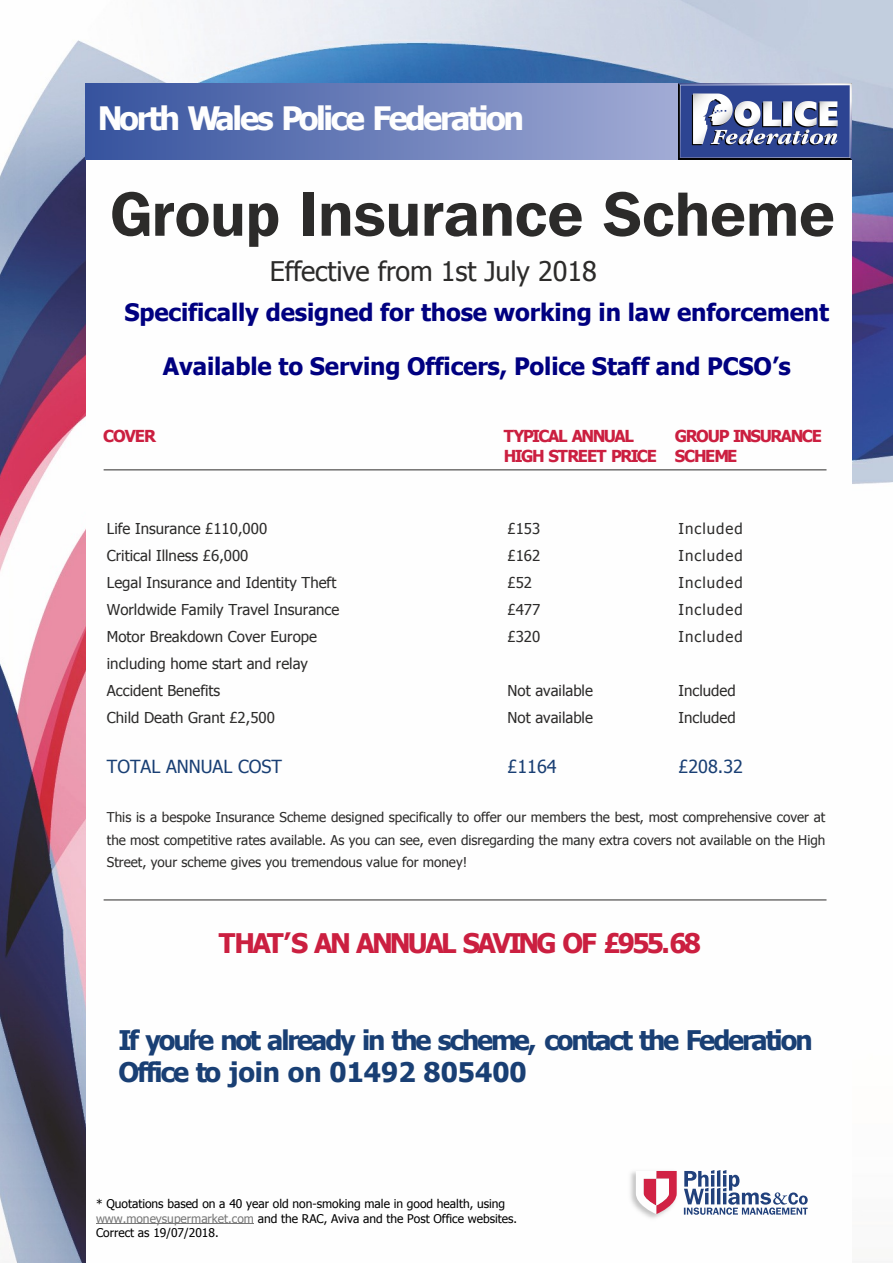
<style>
.page{position:relative;width:893px;height:1263px;background:#fff}
.page>*{position:absolute;margin:0;border:0;box-sizing:border-box;transform-origin:0 0}
.t1{font:700 32.25px "Tahoma";letter-spacing:-.075em;color:#fefefe}
.t2{font:700 27px/32.5px "Tahoma";letter-spacing:-.075em;color:#193f74}
.t3{font:700 27px "Tahoma";letter-spacing:-.1em;color:#cb1f40}
.t4{font:27px "Tahoma";letter-spacing:-.005em;color:#2c2b2a}
.t5{font:700 24px "Tahoma";letter-spacing:-.005em;color:#000080}
.t6{font:18px "Tahoma";color:#193f74}
.t7{font:700 16.5px/19.5px "Tahoma";letter-spacing:-.08em;color:#cb1f40}
.t8{font:15px/27px "Tahoma";color:#2c2b2a}
.t9{font:15px "Tahoma";letter-spacing:.07em;color:#2c2b2a}
.t10{font:13.5px/22.5px "Tahoma";color:#2c2b2a;text-align:justify}
.t11{font:12px/14.4px "Tahoma";color:#000}
.s1{color:#777}
</style>
<div class="page">
<img style="left:0;top:0;width:893px;height:1263px">
<div style="left:86px;top:84px;width:765px;height:1179px;background:#fefefe"></div>
<img style="left:630px;top:1170px;width:54px;height:48px">
<svg style="left:636px;top:1171px;width:41px;height:43px"></svg>
<svg style="left:684px;top:1170px;width:124px;height:45px"></svg>
<svg style="left:86px;top:84px;width:592px;height:76px;background:#6b7fb9"></svg>
<hr style="left:104px;top:469px;width:722px;height:1px;background:#2c2b2a">
<hr style="left:104px;top:899px;width:722px;height:1px;background:#2c2b2a">
<svg style="left:112px;top:192px;width:37px;height:44px"></svg>
<svg style="left:155px;top:203px;width:87px;height:34px"></svg>
<svg style="left:249px;top:203px;width:29px;height:44px"></svg>
<div style="left:304px;top:193px;width:10px;height:43px;background:#2c2b2a"></div>
<svg style="left:322px;top:203px;width:95px;height:34px"></svg>
<svg style="left:425px;top:203px;width:52px;height:34px"></svg>
<svg style="left:483px;top:203px;width:99px;height:34px"></svg>
<svg style="left:604px;top:192px;width:140px;height:45px"></svg>
<svg style="left:750px;top:203px;width:83px;height:34px"></svg>
<img style="left:678px;top:84px;width:173px;height:76px">
<hr style="left:96px;top:1223px;width:158px;height:1px;background:#777">
<h1 class="t1" style="left:98px;top:105px;width:428px">North Wales Police Federation</h1>
<h2 class="t4" style="left:270px;top:260px;width:328px">Effective from 1st July 2018</h2>
<h3 class="t5" style="left:125px;top:303px;width:706px">Specifically designed for those working in law enforcement</h3>
<h3 class="t5" style="left:163px;top:357px;width:629px">Available to Serving Officers, Police Staff and PCSO’s</h3>
<p class="t7" style="left:103px;top:428px;width:54px">COVER</p>
<p class="t7" style="left:504px;top:428px;width:132px">TYPICAL ANNUAL</p>
<p class="t7" style="left:504px;top:428px;width:320px;text-indent:171px">GROUP INSURANCE<br>HIGH STREET PRICE SCHEME</p>
<p class="t8" style="left:107px;top:517px;width:162px">Life Insurance £110,000</p>
<p class="t8" style="left:507px;top:517px;width:34px">£153</p>
<p class="t9" style="left:678px;top:523px;width:66px">Included</p>
<p class="t8" style="left:107px;top:544px;width:143px">Critical Illness £6,000</p>
<p class="t8" style="left:507px;top:544px;width:34px">£162</p>
<p class="t9" style="left:678px;top:550px;width:66px">Included</p>
<p class="t8" style="left:107px;top:571px;width:231px">Legal Insurance and Identity Theft</p>
<p class="t8" style="left:507px;top:571px;width:26px">£52</p>
<p class="t9" style="left:678px;top:577px;width:66px">Included</p>
<p class="t8" style="left:107px;top:598px;width:234px">Worldwide Family Travel Insurance</p>
<p class="t8" style="left:507px;top:598px;width:34px">£477</p>
<p class="t9" style="left:678px;top:604px;width:66px">Included</p>
<p class="t8" style="left:107px;top:625px;width:212px">Motor Breakdown Cover Europe</p>
<p class="t8" style="left:507px;top:625px;width:34px">£320</p>
<p class="t9" style="left:678px;top:631px;width:66px">Included</p>
<p class="t8" style="left:107px;top:652px;width:203px">including home start and relay<br>Accident Benefits</p>
<p class="t8" style="left:507px;top:679px;width:87px">Not available</p>
<p class="t8" style="left:678px;top:679px;width:59px">Included</p>
<p class="t8" style="left:107px;top:706px;width:170px">Child Death Grant £2,500</p>
<p class="t8" style="left:507px;top:706px;width:87px">Not available</p>
<p class="t8" style="left:678px;top:706px;width:59px">Included</p>
<p class="t6" style="left:107px;top:759px;width:177px">TOTAL ANNUAL COST</p>
<p class="t6" style="left:507px;top:759px;width:51px">£1164</p>
<p class="t6" style="left:678px;top:759px;width:66px">£208.32</p>
<p class="t10" style="left:107px;top:807px;width:720px">This is a bespoke Insurance Scheme designed specifically to offer our members the best, most comprehensive cover at the most competitive rates available. As you can see, even disregarding the many extra covers not available on the High Street, your scheme gives you tremendous value for money!</p>
<h2 class="t3" style="left:219px;top:932px;width:484px">THAT’S AN ANNUAL SAVING OF £955.68</h2>
<h2 class="t2" style="left:119px;top:1026px;width:695px">If you’re not already in the scheme, contact the Federation<br>Office to join on 01492 805400</h2>
<p class="t11" style="left:96px;top:1198px;width:422px">* Quotations based on a 40 year old non-smoking male in good health, using <span class="s1">www.moneysupermarket.com</span> and the RAC, Aviva and the Post Office websites.<br>Correct as 19/07/2018.</p>
</div>
